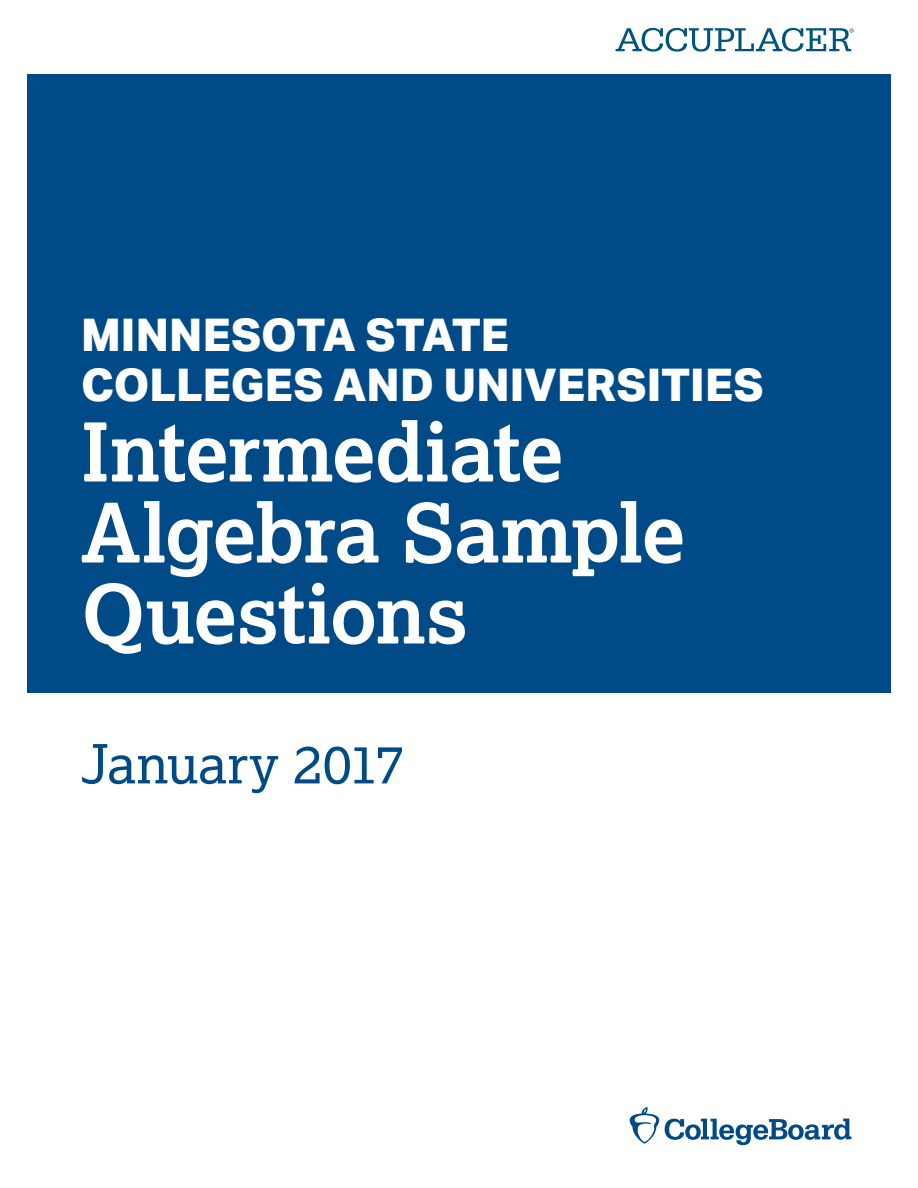
<style>
.page{position:relative;width:918px;height:1188px;background:#fff}
.page>*{position:absolute;margin:0;border:0;box-sizing:border-box;transform-origin:0 0}
.t1{font:700 81px/81px "Lexia";letter-spacing:-.015em;color:#fff}
.t2{font:54px "Lexia";color:#004a87}
.t3{font:800 45px/49.5px "Aktiv Grotesk";color:#fff}
</style>
<div class="page">
<svg style="left:616px;top:28px;width:238px;height:24px"></svg>
<div style="left:27px;top:74px;width:864px;height:619px;background:#004a87"></div>
<svg style="left:630px;top:1107px;width:221px;height:38px"></svg>
<h1 class="t3" style="left:81px;top:309px;width:684px">MINNESOTA STATE<br>COLLEGES AND UNIVERSITIES</h1>
<h1 class="t1" style="left:81px;top:410px;width:606px">Intermediate<br>Algebra Sample<br>Questions</h1>
<p class="t2" style="left:81px;top:730px;width:325px">January 2017</p>
</div>
